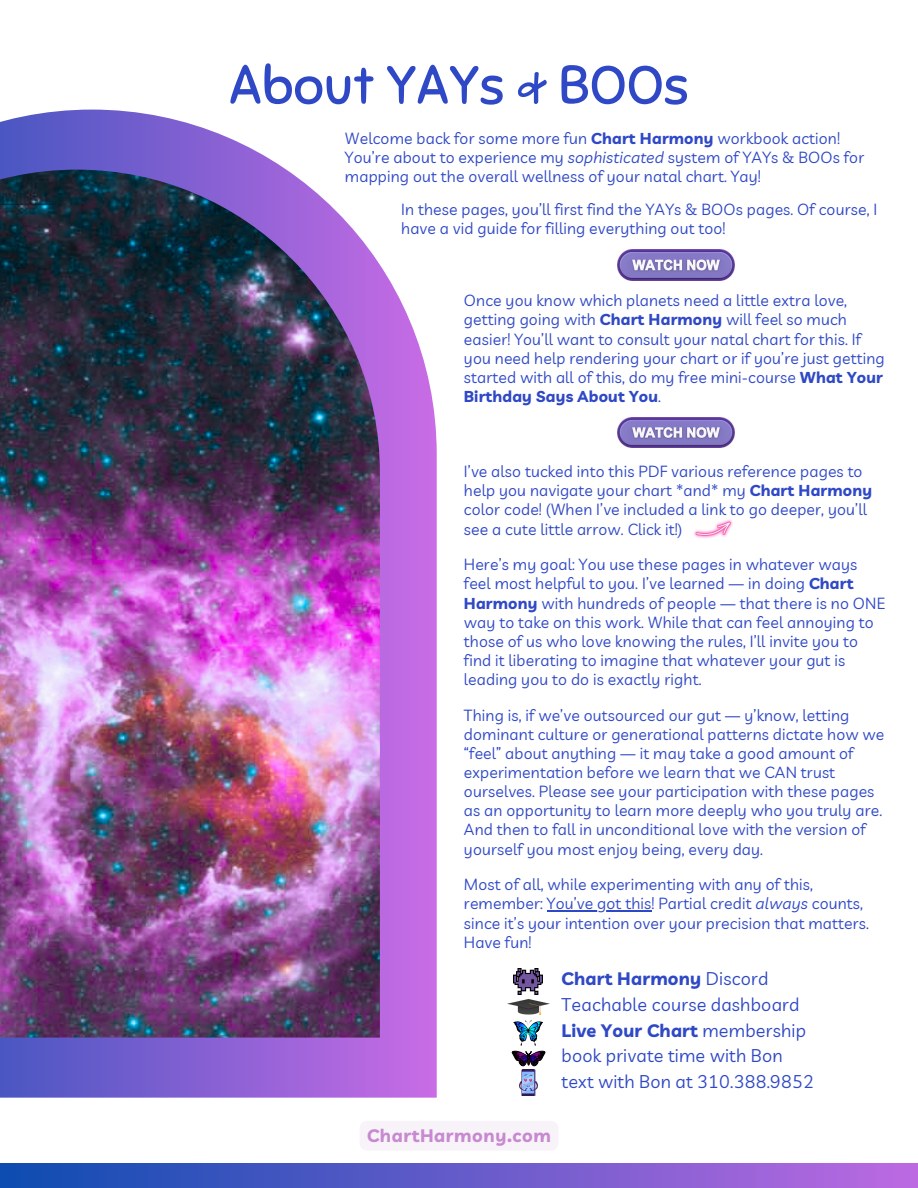
<style>
.page{position:relative;width:918px;height:1188px;background:#fff}
.page>*{position:absolute;margin:0;border:0;box-sizing:border-box;transform-origin:0 0}
.t1{font:72px "Shadows Into Light Two";color:#2f48c6}
.t2{font:54px "Sniglet";color:#2f48c6}
.t3{font:18px "Livvic";letter-spacing:.01em;color:#2f48c6}
.t4{font:700 18px "Livvic";letter-spacing:.01em;color:#2f48c6}
.t5{font:700 18px "Livvic";letter-spacing:.035em;color:#c789cf}
.t6{font:15.75px/19.2px "Livvic";letter-spacing:.01em;color:#2f48c6}
.s1{font-weight:700}
.s2{font-style:italic}
.s3{font-weight:400}
</style>
<div class="page">
<div style="left:0;top:1164px;width:918px;height:24px;background:linear-gradient(to right,#0c4cb0,#bd6ae2)"></div>
<svg style="left:0;top:110px;width:437px;height:987px"></svg>
<img style="left:0;top:170px;width:380px;height:867px">
<img style="left:514px;top:969px;width:29px;height:26px">
<img style="left:507px;top:999px;width:43px;height:16px">
<svg style="left:511px;top:1020px;width:35px;height:47px"></svg>
<img style="left:520px;top:1070px;width:18px;height:26px">
<img style="left:617px;top:250px;width:117px;height:30px">
<img style="left:617px;top:417px;width:117px;height:31px">
<img style="left:694px;top:519px;width:39px;height:20px">
<hr style="left:547px;top:911px;width:104px;height:1px;background:#2f48c6">
<div style="left:360px;top:1121px;width:198px;height:29px;background:#f8f2f9"></div>
<p class="t2" style="left:229px;top:52px;width:277px">About YAYs</p>
<p class="t1" style="left:514px;top:33px;width:36px">&amp;</p>
<p class="t2" style="left:558px;top:52px;width:132px">BOOs</p>
<p class="t6" style="left:345px;top:128px;width:521px">Welcome back for some more fun <span class="s1">Chart Harmony</span> workbook action!<br>You’re about to experience my <span class="s2">sophisticated</span> system of YAYs &amp; BOOs for mapping out the overall wellness of your natal chart. Yay!</p>
<p class="t6" style="left:401px;top:199px;width:478px">In these pages, you’ll first find the YAYs &amp; BOOs pages. Of course, I have a vid guide for filling everything out too!</p>
<p class="t6" style="left:464px;top:291px;width:422px">Once you know which planets need a little extra love, getting going with <span class="s1">Chart Harmony</span> will feel so much easier! You’ll want to consult your natal chart for this. If you need help rendering your chart or if you’re just getting started with all of this, do my free mini-course <span class="s1">What Your Birthday Says About You</span>.</p>
<h1 class="t6" style="left:464px;top:462px;width:410px">I’ve also tucked into this PDF various reference pages to help you navigate your chart *and* my <span class="s1">Chart Harmony </span>color code! (When I’ve included a link to go deeper, you’ll see a cute little arrow. Click it!)</h1>
<h3 class="t6" style="left:464px;top:555px;width:423px">Here’s my goal: You use these pages in whatever ways feel most helpful to you. I’ve learned — in doing <span class="s1">Chart Harmony</span> with hundreds of people — that there is no ONE way to take on this work. While that can feel annoying to those of us who love knowing the rules, I’ll invite you to find it liberating to imagine that whatever your gut is leading you to do is exactly right.</h3>
<h3 class="t6" style="left:464px;top:705px;width:422px">Thing is, if we’ve outsourced our gut — y’know, letting dominant culture or generational patterns dictate how we “feel” about anything — it may take a good amount of experimentation before we learn that we CAN trust ourselves. Please see your participation with these pages as an opportunity to learn more deeply who you truly are.<br>And then to fall in unconditional love with the version of yourself you most enjoy being, every day.</h3>
<p class="t6" style="left:464px;top:875px;width:401px">Most of all, while experimenting with any of this, remember: You’ve got this! Partial credit <span class="s2">always</span> counts,</p>
<p class="t6" style="left:464px;top:913px;width:407px">since it’s your intention over your precision that matters.<br>Have fun!</p>
<p class="t4" style="left:562px;top:967px;width:208px">Chart Harmony <span class="s3">Discord</span></p>
<p class="t3" style="left:562px;top:993px;width:239px">Teachable course dashboard</p>
<p class="t3" style="left:562px;top:1044px;width:223px">book private time with Bon</p>
<p class="t4" style="left:562px;top:1018px;width:246px">Live Your Chart <span class="s3">membership</span></p>
<p class="t3" style="left:562px;top:1070px;width:254px">text with Bon at 310.388.9852</p>
<p class="t5" style="left:367px;top:1124px;width:185px">ChartHarmony.com</p>
</div>
